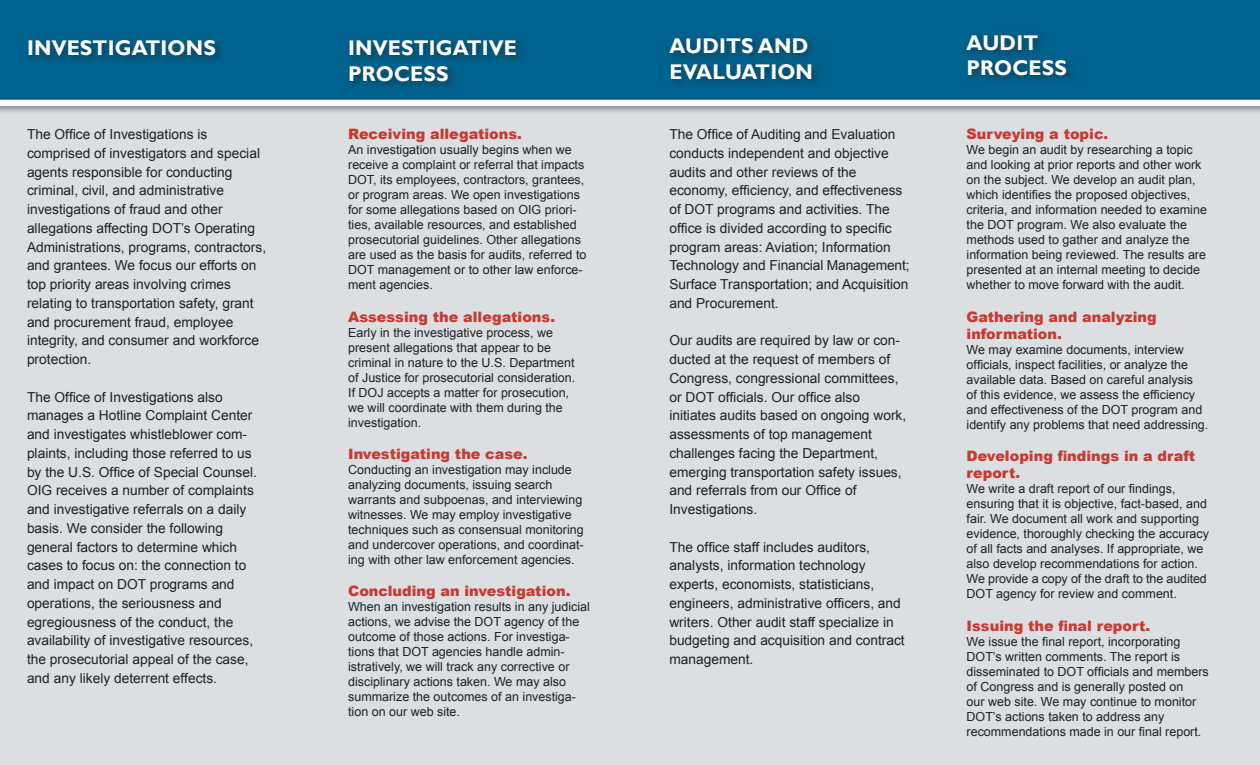
<style>
.page{position:relative;width:1260px;height:765px;background:#dbdfe2}
.page>*{position:absolute;margin:0;border:0;box-sizing:border-box;transform-origin:0 0}
.Headings{font:700 21.25px "Gill Sans";letter-spacing:.01em;color:#fff}
.t1{font:900 14.38px/17.2px "Arial";color:#c73a32}
.t2{font:13.75px/18.8px "Arial";color:#231f20}
.t3{font:12.5px/15px "Arial";color:#231f20}
</style>
<div class="page">
<div style="left:0;top:0;width:1260px;height:104px;background:#00628e"></div>
<div style="left:26px;top:37px;width:199px;height:28px;background:#231f20;opacity:.5"></div>
<div style="left:347px;top:37px;width:179px;height:53px;background:#231f20;opacity:.5"></div>
<div style="left:667px;top:35px;width:155px;height:53px;background:#231f20;opacity:.5"></div>
<div style="left:964px;top:31px;width:113px;height:54px;background:#231f20;opacity:.5"></div>
<div style="left:0;top:96px;width:1260px;height:19px;background:#231f20;opacity:.5"></div>
<div style="left:0;top:100px;width:1260px;height:6px;background:#fff"></div>
<p class="Headings" style="left:27px;top:35px;width:190px">INVESTIGATIONS</p>
<p class="t2" style="left:27px;top:125px;width:235px">The Office of Investigations is comprised of investigators and special agents responsible for conducting</p>
<p class="t2" style="left:27px;top:181px;width:241px">criminal, civil, and administrative investigations of fraud and other allegations affecting DOT’s Operating Administrations, programs, contractors, and grantees. We focus our efforts on top priority areas involving crimes</p>
<p class="t2" style="left:27px;top:294px;width:234px">relating to transportation safety, grant and procurement fraud, employee integrity, and consumer and workforce protection.</p>
<p class="t2" style="left:27px;top:388px;width:232px">The Office of Investigations also manages a Hotline Complaint Center and investigates whistleblower com&shy;plaints, including those referred to us by the U.S. Office of Special Counsel.<br>OIG receives a number of complaints and investigative referrals on a daily basis. We consider the following</p>
<p class="t2" style="left:27px;top:538px;width:221px">general factors to determine which cases to focus on: the connection to and impact on DOT programs and</p>
<p class="t2" style="left:27px;top:594px;width:196px">operations, the seriousness and</p>
<p class="t2" style="left:27px;top:613px;width:228px">egregiousness of the conduct, the availability of investigative resources, the prosecutorial appeal of the case, and any likely deterrent effects.</p>
<p class="Headings" style="left:348px;top:35px;width:170px">INVESTIGATIVE</p>
<p class="Headings" style="left:348px;top:61px;width:102px">PROCESS</p>
<p class="t1" style="left:348px;top:125px;width:175px">Receiving allegations.</p>
<p class="t3" style="left:348px;top:143px;width:240px">An investigation usually begins when we receive a complaint or referral that impacts DOT, its employees, contractors, grantees, or program areas. We open investigations for some allegations based on OIG priori&shy;ties, available resources, and established prosecutorial guidelines. Other allegations are used as the basis for audits, referred to DOT management or to other law enforce&shy;ment agencies.</p>
<p class="t1" style="left:348px;top:307px;width:208px">Assessing the allegations.</p>
<p class="t3" style="left:348px;top:325px;width:206px">Early in the investigative process, we</p>
<p class="t3" style="left:348px;top:340px;width:204px">present allegations that appear to be</p>
<p class="t3" style="left:348px;top:355px;width:228px">criminal in nature to the U.S. Department</p>
<p class="t3" style="left:348px;top:370px;width:229px">of Justice for prosecutorial consideration.</p>
<p class="t3" style="left:348px;top:385px;width:222px">If DOJ accepts a matter for prosecution,</p>
<p class="t3" style="left:348px;top:400px;width:216px">we will coordinate with them during the investigation.</p>
<p class="t1" style="left:348px;top:445px;width:181px">Investigating the case.</p>
<p class="t3" style="left:348px;top:462px;width:225px">Conducting an investigation may include analyzing documents, issuing search</p>
<p class="t3" style="left:348px;top:492px;width:237px">warrants and subpoenas, and interviewing witnesses. We may employ investigative techniques such as consensual monitoring and undercover operations, and coordinat&shy;ing with other law enforcement agencies.</p>
<p class="t1" style="left:348px;top:582px;width:224px">Concluding an investigation.</p>
<p class="t3" style="left:348px;top:599px;width:243px">When an investigation results in any judicial actions, we advise the DOT agency of the outcome of those actions. For investiga&shy;tions that DOT agencies handle admin&shy;istratively, we will track any corrective or disciplinary actions taken. We may also summarize the outcomes of an investiga&shy;tion on our web site.</p>
<p class="Headings" style="left:669px;top:33px;width:140px">AUDITS AND</p>
<p class="Headings" style="left:669px;top:59px;width:145px">EVALUATION</p>
<p class="t2" style="left:669px;top:125px;width:228px">The Office of Auditing and Evaluation conducts independent and objective audits and other reviews of the</p>
<p class="t2" style="left:669px;top:181px;width:242px">economy, efficiency, and effectiveness of DOT programs and activities. The office is divided according to specific program areas: Aviation; Information Technology and Financial Management; Surface Transportation; and Acquisition and Procurement.</p>
<p class="t2" style="left:669px;top:331px;width:232px">Our audits are required by law or con&shy;ducted at the request of members of Congress, congressional committees, or DOT officials. Our office also</p>
<p class="t2" style="left:669px;top:406px;width:238px">initiates audits based on ongoing work, assessments of top management challenges facing the Department, emerging transportation safety issues, and referrals from our Office of</p>
<p class="t2" style="left:669px;top:500px;width:89px">Investigations.</p>
<p class="t2" style="left:669px;top:538px;width:202px">The office staff includes auditors,</p>
<p class="t2" style="left:669px;top:556px;width:198px">analysts, information technology</p>
<p class="t2" style="left:669px;top:575px;width:237px">experts, economists, statisticians, engineers, administrative officers, and writers. Other audit staff specialize in budgeting and acquisition and contract management.</p>
<p class="Headings" style="left:967px;top:30px;width:73px">AUDIT</p>
<p class="Headings" style="left:967px;top:55px;width:102px">PROCESS</p>
<p class="t1" style="left:967px;top:125px;width:143px">Surveying a topic.</p>
<p class="t3" style="left:967px;top:143px;width:236px">We begin an audit by researching a topic and looking at prior reports and other work on the subject. We develop an audit plan, which identifies the proposed objectives,</p>
<p class="t3" style="left:967px;top:203px;width:242px">criteria, and information needed to examine the DOT program. We also evaluate the methods used to gather and analyze the information being reviewed. The results are presented at an internal meeting to decide whether to move forward with the audit.</p>
<p class="t1" style="left:967px;top:307px;width:192px">Gathering and analyzing information.</p>
<p class="t3" style="left:967px;top:342px;width:243px">We may examine documents, interview officials, inspect facilities, or analyze the available data. Based on careful analysis<br>of this evidence, we assess the efficiency and effectiveness of the DOT program and identify any problems that need addressing.</p>
<p class="t1" style="left:967px;top:447px;width:230px">Developing findings in a draft report.</p>
<p class="t3" style="left:967px;top:482px;width:244px">We write a draft report of our findings, ensuring that it is objective, fact-based, and fair. We document all work and supporting evidence, thoroughly checking the accuracy of all facts and analyses. If appropriate, we also develop recommendations for action.<br>We provide a copy of the draft to the audited DOT agency for review and comment.</p>
<p class="t1" style="left:967px;top:616px;width:185px">Issuing the final report.</p>
<p class="t3" style="left:967px;top:634px;width:215px">We issue the final report, incorporating<br>DOT’s written comments. The report is</p>
<p class="t3" style="left:967px;top:664px;width:244px">disseminated to DOT officials and members of Congress and is generally posted on<br>our web site. We may continue to monitor DOT’s actions taken to address any</p>
<p class="t3" style="left:967px;top:724px;width:236px">recommendations made in our final report.</p>
</div>
